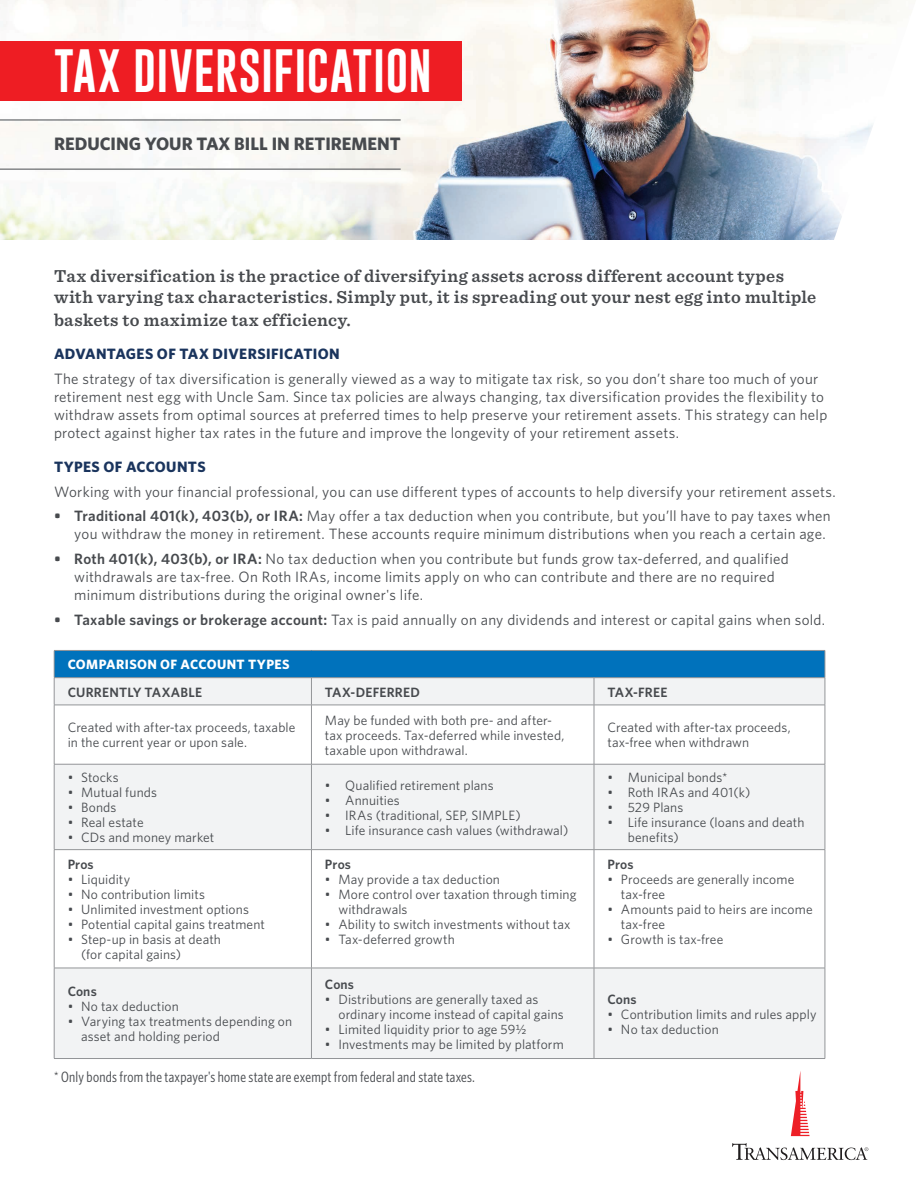
<style>
.page{position:relative;width:918px;height:1188px;background:#fff}
.page>*{position:absolute;margin:0;border:0;box-sizing:border-box;transform-origin:0 0}
.t1{font:44.55px "Gobold";letter-spacing:.01em;color:#fff}
.t2{font:600 18px/21.8px "Sentinel";letter-spacing:.025em;color:#474a4e}
.t3{font:700 18px "Whitney";color:#474a4e}
.t4{font:15px/18px "Whitney";letter-spacing:.02em;color:#474a4e}
.t5{font:15px "Whitney Condensed";letter-spacing:.02em;color:#474a4e}
.t6{font:700 15px "Whitney";letter-spacing:.025em;color:#1a345d}
.t7{font:13.5px/15px "Whitney";letter-spacing:.005em;color:#474a4e}
.t8{font:600 13.5px "Whitney";letter-spacing:.01em;color:#474a4e}
.t9{font:700 13.5px "Whitney";letter-spacing:.03em;color:#fff}
.s1{font-weight:600}
</style>
<div class="page">
<img style="left:0;top:0;width:834px;height:239px">
<svg style="left:834px;top:0;width:57px;height:239px"></svg>
<hr style="left:0;top:120px;width:401px;height:1px;background:#474a4e">
<hr style="left:0;top:169px;width:401px;height:1px;background:#474a4e">
<svg style="left:732px;top:1143px;width:136px;height:17px"></svg>
<svg style="left:791px;top:1071px;width:19px;height:65px"></svg>
<div style="left:0;top:41px;width:462px;height:59px;background:#ee1d23"></div>
<div style="left:54px;top:650px;width:771px;height:28px;background:#0072bc"></div>
<svg style="left:55px;top:678px;width:770px;height:380px;fill:#f2f3f4"></svg>
<svg style="left:54px;top:651px;width:1px;height:54px"></svg>
<svg style="left:311px;top:678px;width:1px;height:27px"></svg>
<svg style="left:594px;top:678px;width:1px;height:27px"></svg>
<hr style="left:54px;top:705px;width:1px;height:59px;background:#939598">
<hr style="left:311px;top:705px;width:1px;height:59px;background:#939598">
<hr style="left:594px;top:705px;width:1px;height:59px;background:#939598">
<hr style="left:825px;top:705px;width:1px;height:59px;background:#939598">
<hr style="left:54px;top:764px;width:1px;height:85px;background:#939598">
<hr style="left:311px;top:764px;width:1px;height:85px;background:#939598">
<hr style="left:594px;top:764px;width:1px;height:85px;background:#939598">
<hr style="left:825px;top:764px;width:1px;height:85px;background:#939598">
<hr style="left:54px;top:850px;width:1px;height:118px;background:#939598">
<hr style="left:311px;top:850px;width:1px;height:118px;background:#939598">
<hr style="left:594px;top:850px;width:1px;height:118px;background:#939598">
<hr style="left:825px;top:850px;width:1px;height:118px;background:#939598">
<hr style="left:54px;top:968px;width:1px;height:90px;background:#939598">
<hr style="left:311px;top:968px;width:1px;height:90px;background:#939598">
<hr style="left:594px;top:968px;width:1px;height:90px;background:#939598">
<hr style="left:825px;top:968px;width:1px;height:90px;background:#939598">
<hr style="left:54px;top:705px;width:257px;height:1px;background:#939598">
<hr style="left:311px;top:705px;width:283px;height:1px;background:#939598">
<hr style="left:594px;top:705px;width:231px;height:1px;background:#939598">
<hr style="left:54px;top:764px;width:257px;height:1px;background:#939598">
<hr style="left:311px;top:764px;width:283px;height:1px;background:#939598">
<hr style="left:594px;top:764px;width:231px;height:1px;background:#939598">
<hr style="left:54px;top:849px;width:257px;height:1px;background:#939598">
<hr style="left:311px;top:849px;width:283px;height:1px;background:#939598">
<hr style="left:594px;top:849px;width:231px;height:1px;background:#939598">
<hr style="left:54px;top:968px;width:257px;height:1px;background:#939598">
<hr style="left:311px;top:968px;width:283px;height:1px;background:#939598">
<hr style="left:594px;top:968px;width:231px;height:1px;background:#939598">
<hr style="left:54px;top:1058px;width:257px;height:1px;background:#939598">
<hr style="left:311px;top:1058px;width:283px;height:1px;background:#939598">
<hr style="left:594px;top:1058px;width:231px;height:1px;background:#939598">
<hr style="left:54px;top:650px;width:257px;height:1px;background:#939598">
<hr style="left:311px;top:650px;width:283px;height:1px;background:#939598">
<hr style="left:594px;top:650px;width:231px;height:1px;background:#939598">
<svg style="left:825px;top:651px;width:1px;height:54px"></svg>
<hr style="left:54px;top:677px;width:257px;height:1px;background:#939598">
<hr style="left:311px;top:677px;width:283px;height:1px;background:#939598">
<hr style="left:594px;top:677px;width:231px;height:1px;background:#939598">
<h1 class="t1" style="left:54px;top:42px;width:379px">TAX DIVERSIFICATION</h1>
<h2 class="t3" style="left:54px;top:131px;width:348px">REDUCING YOUR TAX BILL IN RETIREMENT</h2>
<h2 class="t2" style="left:54px;top:264px;width:764px">Tax diversification is the practice of diversifying assets across different account types with varying tax characteristics. Simply put, it is spreading out your nest egg into multiple baskets to maximize tax efficiency.</h2>
<p class="t6" style="left:54px;top:344px;width:287px">ADVANTAGES OF TAX DIVERSIFICATION</p>
<p class="t4" style="left:54px;top:370px;width:775px">The strategy of tax diversification is generally viewed as a way to mitigate tax risk, so you don’t share too much of your retirement nest egg with Uncle Sam. Since tax policies are always changing, tax diversification provides the flexibility to withdraw assets from optimal sources at preferred times to help preserve your retirement assets. This strategy can help protect against higher tax rates in the future and improve the longevity of your retirement assets.</p>
<p class="t6" style="left:54px;top:457px;width:153px">TYPES OF ACCOUNTS</p>
<p class="t4" style="left:54px;top:482px;width:783px">Working with your financial professional, you can use different types of accounts to help diversify your retirement assets.</p>
<p class="t4" style="left:74px;top:507px;width:758px;text-indent:-20px"><span class="s1">• Traditional 401(k), 403(b), or IRA:</span> May offer a tax deduction when you contribute, but you’ll have to pay taxes when you withdraw the money in retirement. These accounts require minimum distributions when you reach a certain age.</p>
<p class="t4" style="left:74px;top:550px;width:716px;text-indent:-20px"><span class="s1">• Roth 401(k), 403(b), or IRA:</span> No tax deduction when you contribute but funds grow tax-deferred, and qualified withdrawals are tax-free. On Roth IRAs, income limits apply on who can contribute and there are no required minimum distributions during the original owner's life.</p>
<p class="t4" style="left:54px;top:610px;width:773px"><span class="s1">• Taxable savings or brokerage account:</span> Tax is paid annually on any dividends and interest or capital gains when sold.</p>
<p class="t9" style="left:68px;top:656px;width:223px">COMPARISON OF ACCOUNT TYPES</p>
<p class="t8" style="left:68px;top:683px;width:136px">CURRENTLY TAXABLE</p>
<p class="t8" style="left:325px;top:683px;width:97px">TAX-DEFERRED</p>
<p class="t8" style="left:607px;top:683px;width:62px">TAX-FREE</p>
<p class="t7" style="left:68px;top:720px;width:229px">Created with after-tax proceeds, taxable in the current year or upon sale.</p>
<p class="t7" style="left:325px;top:712px;width:241px">May be funded with both pre- and after&shy;tax proceeds. Tax-deferred while invested, taxable upon withdrawal.</p>
<p class="t7" style="left:607px;top:720px;width:185px">Created with after-tax proceeds, tax-free when withdrawn</p>
<p class="t7" style="left:68px;top:770px;width:52px">• Stocks</p>
<p class="t7" style="left:68px;top:785px;width:91px">• Mutual funds</p>
<p class="t7" style="left:68px;top:800px;width:50px">• Bonds</p>
<p class="t7" style="left:68px;top:815px;width:77px">• Real estate</p>
<p class="t7" style="left:68px;top:830px;width:148px">• CDs and money market</p>
<p class="t7" style="left:607px;top:770px;width:122px">• Municipal bonds*</p>
<p class="t7" style="left:607px;top:785px;width:145px">• Roth IRAs and 401(k)</p>
<p class="t7" style="left:607px;top:800px;width:77px">• 529 Plans</p>
<p class="t7" style="left:628px;top:815px;width:178px;text-indent:-20px">• Life insurance (loans and death benefits)</p>
<p class="t7" style="left:325px;top:777px;width:170px">• Qualified retirement plans</p>
<p class="t7" style="left:325px;top:792px;width:76px">• Annuities</p>
<p class="t7" style="left:325px;top:807px;width:197px">• IRAs (traditional, SEP, SIMPLE)</p>
<p class="t7" style="left:325px;top:822px;width:245px">• Life insurance cash values (withdrawal)</p>
<p class="t8" style="left:68px;top:855px;width:28px">Pros</p>
<p class="t7" style="left:68px;top:872px;width:64px">• Liquidity</p>
<p class="t7" style="left:68px;top:887px;width:139px">• No contribution limits</p>
<p class="t7" style="left:68px;top:902px;width:183px">• Unlimited investment options</p>
<p class="t7" style="left:68px;top:917px;width:199px">• Potential capital gains treatment</p>
<p class="t7" style="left:81px;top:932px;width:141px;text-indent:-14px">• Step-up in basis at death (for capital gains)</p>
<p class="t8" style="left:68px;top:982px;width:31px">Cons</p>
<p class="t7" style="left:68px;top:999px;width:113px">• No tax deduction</p>
<p class="t7" style="left:81px;top:1014px;width:213px;text-indent:-14px">• Varying tax treatments depending on asset and holding period</p>
<p class="t8" style="left:325px;top:855px;width:28px">Pros</p>
<p class="t7" style="left:325px;top:872px;width:177px">• May provide a tax deduction</p>
<p class="t7" style="left:338px;top:887px;width:240px;text-indent:-14px">• More control over taxation through timing withdrawals</p>
<p class="t7" style="left:325px;top:917px;width:247px">• Ability to switch investments without tax</p>
<p class="t7" style="left:325px;top:932px;width:131px">• Tax-deferred growth</p>
<p class="t8" style="left:325px;top:975px;width:31px">Cons</p>
<p class="t7" style="left:338px;top:991px;width:227px;text-indent:-14px">• Distributions are generally taxed as ordinary income instead of capital gains</p>
<p class="t7" style="left:325px;top:1021px;width:203px">• Limited liquidity prior to age 59½</p>
<p class="t7" style="left:325px;top:1036px;width:240px">• Investments may be limited by platform</p>
<p class="t5" style="left:54px;top:1067px;width:422px">* Only bonds from the taxpayer's home state are exempt from federal and state taxes.</p>
<p class="t8" style="left:607px;top:855px;width:28px">Pros</p>
<p class="t7" style="left:621px;top:872px;width:175px;text-indent:-14px">• Proceeds are generally income tax-free</p>
<p class="t7" style="left:621px;top:902px;width:193px;text-indent:-14px">• Amounts paid to heirs are income tax-free</p>
<p class="t7" style="left:607px;top:932px;width:117px">• Growth is tax-free</p>
<p class="t8" style="left:607px;top:990px;width:31px">Cons</p>
<p class="t7" style="left:607px;top:1006px;width:211px">• Contribution limits and rules apply</p>
<p class="t7" style="left:607px;top:1021px;width:113px">• No tax deduction</p>
</div>
